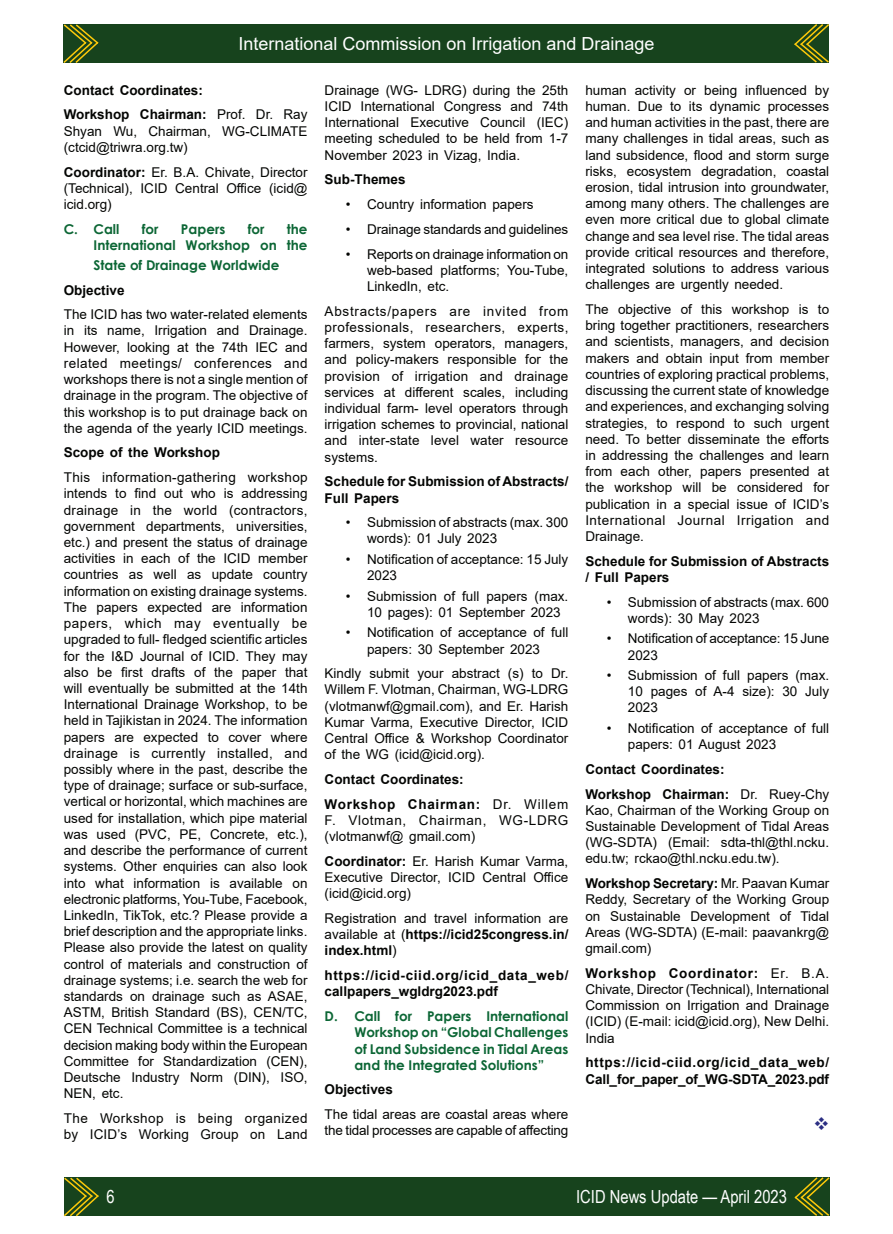
<style>
.page{position:relative;width:893px;height:1234px;background:#fff}
.page>*{position:absolute;margin:0;border:0;box-sizing:border-box;transform-origin:0 0}
.t1{font:18px "Arial";color:#fff}
.t2{font:18px "Arial Narrow";color:#fff}
.t3{font:13.5px/16.2px "Arial";color:#040503;text-align:justify}
.t4{font:700 13.5px/24.8px "Arial";color:#040503}
.t5{font:700 13.5px/16.2px "Century Gothic";color:#0c6635;text-align:right}
.t6{font:700 13.5px/16.2px "Arial";letter-spacing:.045em;color:#040503}
.t7{font:700 13.5px/16.2px "Arial";letter-spacing:.025em;color:#040503}
.t8{font:13.5px/16.2px "Arial";letter-spacing:.03em;color:#040503}
.t9{font:13.5px/16.2px "Arial";letter-spacing:.05em;color:#040503}
.s1{font-weight:400}
.s2{font-weight:700}
</style>
<div class="page">
<div style="left:64px;top:24px;width:765px;height:39px;background:#17431d"></div>
<svg style="left:63px;top:24px;width:36px;height:39px"></svg>
<svg style="left:794px;top:24px;width:35px;height:39px"></svg>
<div style="left:64px;top:1177px;width:765px;height:38px;background:#17431d"></div>
<svg style="left:63px;top:1177px;width:37px;height:40px"></svg>
<svg style="left:793px;top:1177px;width:37px;height:39px"></svg>
<h1 class="t1" style="left:238px;top:31px;width:418px">International Commission on Irrigation and Drainage</h1>
<p class="t4" style="left:64px;top:78px;width:245px">Contact Coordinates:<br>Workshop Chairman: <span class="s1">Prof. Dr. Ray</span></p>
<p class="t3" style="left:64px;top:123px;width:245px">Shyan Wu, Chairman, WG-CLIMATE (ctcid@triwra.org.tw)</p>
<p class="t3" style="left:64px;top:164px;width:245px"><span class="s2">Coordinator:</span> Er. B.A. Chivate, Director (Technical), ICID Central Office (icid@ icid.org)</p>
<p class="t5" style="left:64px;top:220px;width:57px">C. Call</p>
<p class="t5" style="left:142px;top:220px;width:18px">for</p>
<p class="t5" style="left:181px;top:220px;width:46px">Papers</p>
<p class="t5" style="left:248px;top:220px;width:18px">for</p>
<p class="t5" style="left:94px;top:220px;width:216px">the<br>International Workshop on the</p>
<p class="t5" style="left:94px;top:256px;width:187px">State of Drainage Worldwide</p>
<p class="t4" style="left:64px;top:277px;width:62px">Objective</p>
<p class="t3" style="left:64px;top:306px;width:245px">The ICID has two water-related elements in its name, Irrigation and Drainage.<br>However, looking at the 74th IEC and related meetings/ conferences and workshops there is not a single mention of drainage in the program. The objective of this workshop is to put drainage back on the agenda of the yearly ICID meetings.</p>
<p class="t4" style="left:64px;top:440px;width:158px">Scope of the Workshop</p>
<p class="t3" style="left:64px;top:469px;width:245px">This information-gathering workshop intends to find out who is addressing drainage in the world (contractors, government departments, universities, etc.) and present the status of drainage activities in each of the ICID member countries as well as update country information on existing drainage systems.<br>The papers expected are information papers, which may eventually be upgraded to full- fledged scientific articles for the I&amp;D Journal of ICID. They may also be first drafts of the paper that will eventually be submitted at the 14th International Drainage Workshop, to be held in Tajikistan in 2024. The information papers are expected to cover where drainage is currently installed, and possibly where in the past, describe the type of drainage; surface or sub-surface, vertical or horizontal, which machines are used for installation, which pipe material was used (PVC, PE, Concrete, etc.), and describe the performance of current systems. Other enquiries can also look into what information is available on electronic platforms, You-Tube, Facebook, LinkedIn, TikTok, etc.? Please provide a brief description and the appropriate links.<br>Please also provide the latest on quality control of materials and construction of drainage systems; i.e. search the web for standards on drainage such as ASAE, ASTM, British Standard (BS), CEN/TC, CEN Technical Committee is a technical decision making body within the European Committee for Standardization (CEN), Deutsche Industry Norm (DIN), ISO, NEN, etc.</p>
<p class="t8" style="left:64px;top:1109px;width:245px">The Workshop is being organized by ICID’s Working Group on Land</p>
<p class="t3" style="left:325px;top:82px;width:245px">Drainage (WG- LDRG) during the 25th ICID International Congress and 74th International Executive Council (IEC) meeting scheduled to be held from 1-7<br>November 2023 in Vizag, India.</p>
<p class="t4" style="left:325px;top:167px;width:83px">Sub-Themes</p>
<p class="t3" style="left:346px;top:196px;width:189px">• Country information papers</p>
<p class="t3" style="left:346px;top:221px;width:224px">• Drainage standards and guidelines</p>
<p class="t3" style="left:367px;top:245px;width:203px;text-indent:-21px">• Reports on drainage information on web-based platforms; You-Tube, LinkedIn, etc.</p>
<p class="t3" style="left:325px;top:303px;width:245px">Abstracts/papers are invited from professionals, researchers, experts, farmers, system operators, managers, and policy-makers responsible for the provision of irrigation and drainage services at different scales, including individual farm- level operators through irrigation schemes to provincial, national and inter-state level water resource systems.</p>
<p class="t4" style="left:325px;top:473px;width:245px;line-height:16.2px">Schedule for Submission of Abstracts/<br>Full Papers</p>
<p class="t3" style="left:367px;top:514px;width:203px;text-indent:-21px">• Submission of abstracts (max. 300 words): 01 July 2023</p>
<p class="t3" style="left:367px;top:551px;width:203px;text-indent:-21px">• Notification of acceptance: 15 July<br>2023</p>
<p class="t3" style="left:367px;top:587px;width:203px;text-indent:-21px">• Submission of full papers (max.<br>10 pages): 01 September 2023</p>
<p class="t3" style="left:346px;top:624px;width:224px;text-align:center">• Notification of acceptance of full papers: 30 September 2023</p>
<p class="t3" style="left:325px;top:665px;width:245px">Kindly submit your abstract (s) to Dr.<br>Willem F. Vlotman, Chairman, WG-LDRG (vlotmanwf@gmail.com), and Er. Harish Kumar Varma, Executive Director, ICID Central Office &amp; Workshop Coordinator of the WG (icid@icid.org).</p>
<p class="t4" style="left:325px;top:766px;width:245px">Contact Coordinates:<br>Workshop Chairman: <span class="s1">Dr. Willem</span></p>
<p class="t9" style="left:325px;top:811px;width:245px">F. Vlotman, Chairman, WG-LDRG (vlotmanwf@ gmail.com)</p>
<p class="t3" style="left:325px;top:852px;width:245px"><span class="s2">Coordinator:</span> Er. Harish Kumar Varma, Executive Director, ICID Central Office (icid@icid.org)</p>
<p class="t3" style="left:325px;top:909px;width:245px">Registration and travel information are available at (<span class="s2">https://icid25congress.in/ index.html</span>)</p>
<p class="t7" style="left:325px;top:967px;width:245px">https://icid-ciid.org/icid_data_web/ callpapers_wgldrg2023.pdf</p>
<p class="t5" style="left:354px;top:1007px;width:216px;text-align:justify;text-indent:-30px">D. Call for Papers International Workshop on “Global Challenges of Land Subsidence in Tidal Areas and the Integrated Solutions”</p>
<p class="t4" style="left:325px;top:1077px;width:70px">Objectives</p>
<p class="t3" style="left:325px;top:1105px;width:245px">The tidal areas are coastal areas where the tidal processes are capable of affecting</p>
<p class="t3" style="left:585px;top:82px;width:245px">human activity or being influenced by human. Due to its dynamic processes and human activities in the past, there are many challenges in tidal areas, such as land subsidence, flood and storm surge risks, ecosystem degradation, coastal erosion, tidal intrusion into groundwater, among many others. The challenges are even more critical due to global climate change and sea level rise. The tidal areas provide critical resources and therefore, integrated solutions to address various challenges are urgently needed.</p>
<p class="t3" style="left:585px;top:301px;width:245px">The objective of this workshop is to bring together practitioners, researchers and scientists, managers, and decision makers and obtain input from member countries of exploring practical problems, discussing the current state of knowledge and experiences, and exchanging solving strategies, to respond to such urgent need. To better disseminate the efforts in addressing the challenges and learn from each other, papers presented at the workshop will be considered for publication in a special issue of ICID’s International Journal Irrigation and Drainage.</p>
<p class="t4" style="left:585px;top:553px;width:245px;line-height:16.2px">Schedule for Submission of Abstracts / Full Papers</p>
<p class="t3" style="left:628px;top:593px;width:203px;text-indent:-21px">• Submission of abstracts (max. 600 words): 30 May 2023</p>
<p class="t3" style="left:628px;top:630px;width:203px;text-indent:-21px">• Notification of acceptance: 15 June<br>2023</p>
<p class="t3" style="left:628px;top:667px;width:203px;text-indent:-21px">• Submission of full papers (max.<br>10 pages of A-4 size): 30 July 2023</p>
<p class="t3" style="left:628px;top:719px;width:203px;text-indent:-21px">• Notification of acceptance of full papers: 01 August 2023</p>
<p class="t4" style="left:585px;top:756px;width:245px">Contact Coordinates:<br>Workshop Chairman: <span class="s1">Dr. Ruey-Chy</span></p>
<p class="t3" style="left:585px;top:801px;width:245px">Kao, Chairman of the Working Group on Sustainable Development of Tidal Areas (WG-SDTA) (Email: sdta-thl@thl.ncku. edu.tw; rckao@thl.ncku.edu.tw).</p>
<p class="t3" style="left:585px;top:875px;width:245px"><span class="s2">Workshop Secretary:</span> Mr. Paavan Kumar Reddy, Secretary of the Working Group on Sustainable Development of Tidal Areas (WG-SDTA) (E-mail: paavankrg@ gmail.com)</p>
<p class="t3" style="left:585px;top:964px;width:245px"><span class="s2">Workshop Coordinator:</span> Er. B.A.<br>Chivate, Director (Technical), International Commission on Irrigation and Drainage (ICID) (E-mail: icid@icid.org), New Delhi.<br>India</p>
<p class="t6" style="left:585px;top:1054px;width:245px">https://icid-ciid.org/icid_data_web/<br>Call_for_paper_of_WG-SDTA_2023.pdf</p>
<h1 class="t2" style="left:107px;top:1183px;width:10px">6</h1>
<h1 class="t2" style="left:576px;top:1183px;width:212px">ICID News Update — April 2023</h1>
</div>
